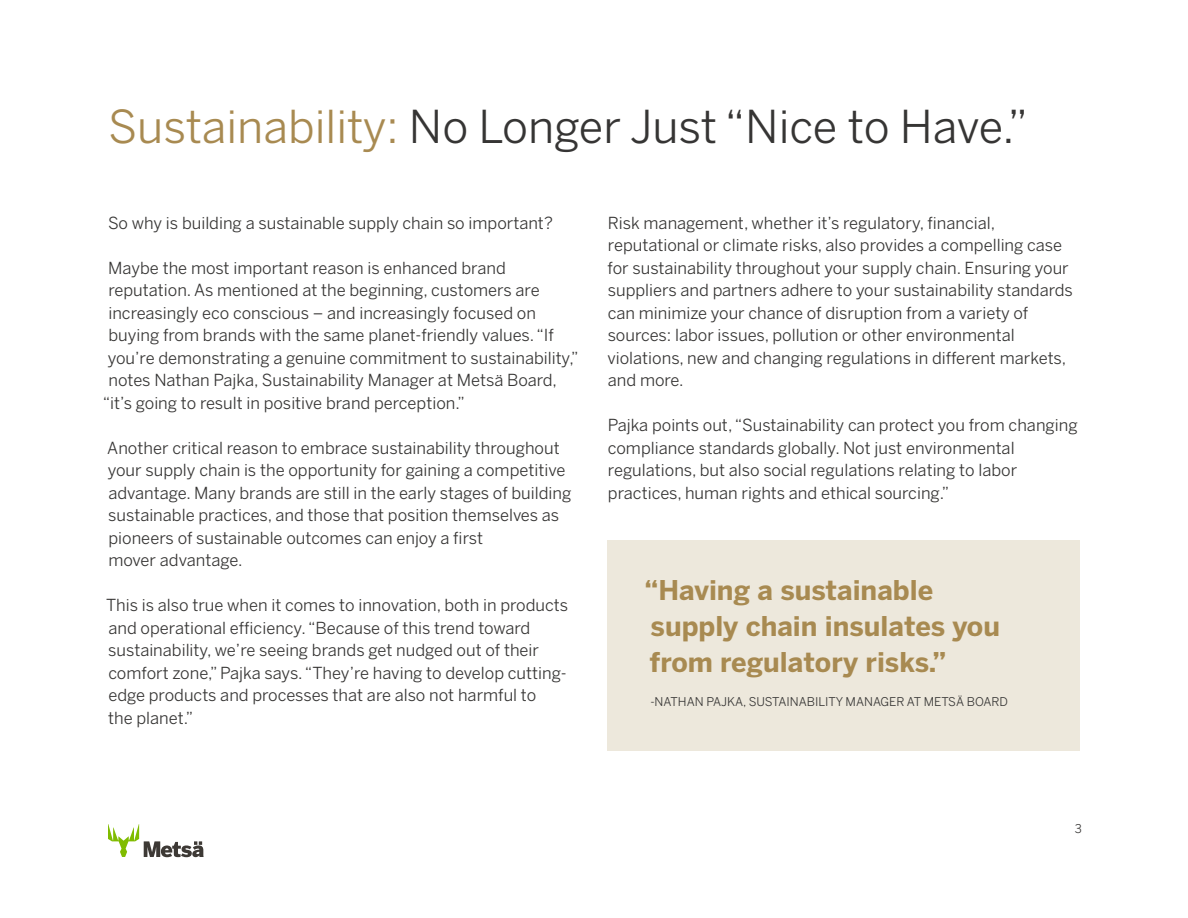
<style>
.page{position:relative;width:1188px;height:918px;background:#fff}
.page>*{position:absolute;margin:0;border:0;box-sizing:border-box;transform-origin:0 0}
.t1{font:45px "Benton Sans";color:#363534}
.t2{font:700 27px/36px "Benton Sans";color:#a88a51}
.t3{font:16.5px/22.5px "Benton Sans";color:#363534}
.t4{font:12px "Benton Sans";color:#363534}
.s1{color:#a88a51}
</style>
<div class="page">
<div style="left:608px;top:540px;width:472px;height:211px;background:#ede8dc"></div>
<svg style="left:108px;top:824px;width:96px;height:33px"></svg>
<p class="t1" style="left:108px;top:100px;width:922px"><span class="s1">Sustainability:</span> No Longer Just “Nice to Have.”</p>
<p class="t3" style="left:108px;top:212px;width:446px">So why is building a sustainable supply chain so important?</p>
<p class="t3" style="left:108px;top:257px;width:399px">Maybe the most important reason is enhanced brand</p>
<p class="t3" style="left:108px;top:279px;width:433px">reputation. As mentioned at the beginning, customers are</p>
<p class="t3" style="left:108px;top:302px;width:429px">increasingly eco conscious – and increasingly focused on</p>
<p class="t3" style="left:108px;top:324px;width:447px">buying from brands with the same planet-friendly values. “If</p>
<p class="t3" style="left:108px;top:347px;width:472px">you’re demonstrating a genuine commitment to sustainability,”</p>
<p class="t3" style="left:108px;top:369px;width:450px">notes Nathan Pajka, Sustainability Manager at Metsä Board,</p>
<p class="t3" style="left:103px;top:392px;width:364px">“it’s going to result in positive brand perception.”</p>
<p class="t3" style="left:107px;top:437px;width:466px">Another critical reason to embrace sustainability throughout your supply chain is the opportunity for gaining a competitive advantage. Many brands are still in the early stages of building sustainable practices, and those that position themselves as pioneers of sustainable outcomes can enjoy a first</p>
<p class="t3" style="left:108px;top:549px;width:135px">mover advantage.</p>
<p class="t3" style="left:106px;top:594px;width:464px">This is also true when it comes to innovation, both in products and operational efficiency. “Because of this trend toward sustainability, we’re seeing brands get nudged out of their comfort zone,” Pajka says. “They’re having to develop cutting&shy;edge products and processes that are also not harmful to</p>
<p class="t3" style="left:108px;top:707px;width:87px">the planet.”</p>
<p class="t3" style="left:607px;top:212px;width:467px">Risk management, whether it’s regulatory, financial, reputational or climate risks, also provides a compelling case for sustainability throughout your supply chain. Ensuring your suppliers and partners adhere to your sustainability standards can minimize your chance of disruption from a variety of sources: labor issues, pollution or other environmental violations, new and changing regulations in different markets, and more.</p>
<p class="t3" style="left:608px;top:414px;width:472px">Pajka points out, “Sustainability can protect you from changing compliance standards globally. Not just environmental regulations, but also social regulations relating to labor practices, human rights and ethical sourcing.”</p>
<p class="t2" style="left:644px;top:572px;width:357px">“Having a sustainable supply chain insulates you from regulatory risks.”</p>
<p class="t4" style="left:650px;top:695px;width:359px">-NATHAN PAJKA, SUSTAINABILITY MANAGER AT METSÄ BOARD</p>
<p class="t4" style="left:1075px;top:822px;width:9px">3</p>
</div>
